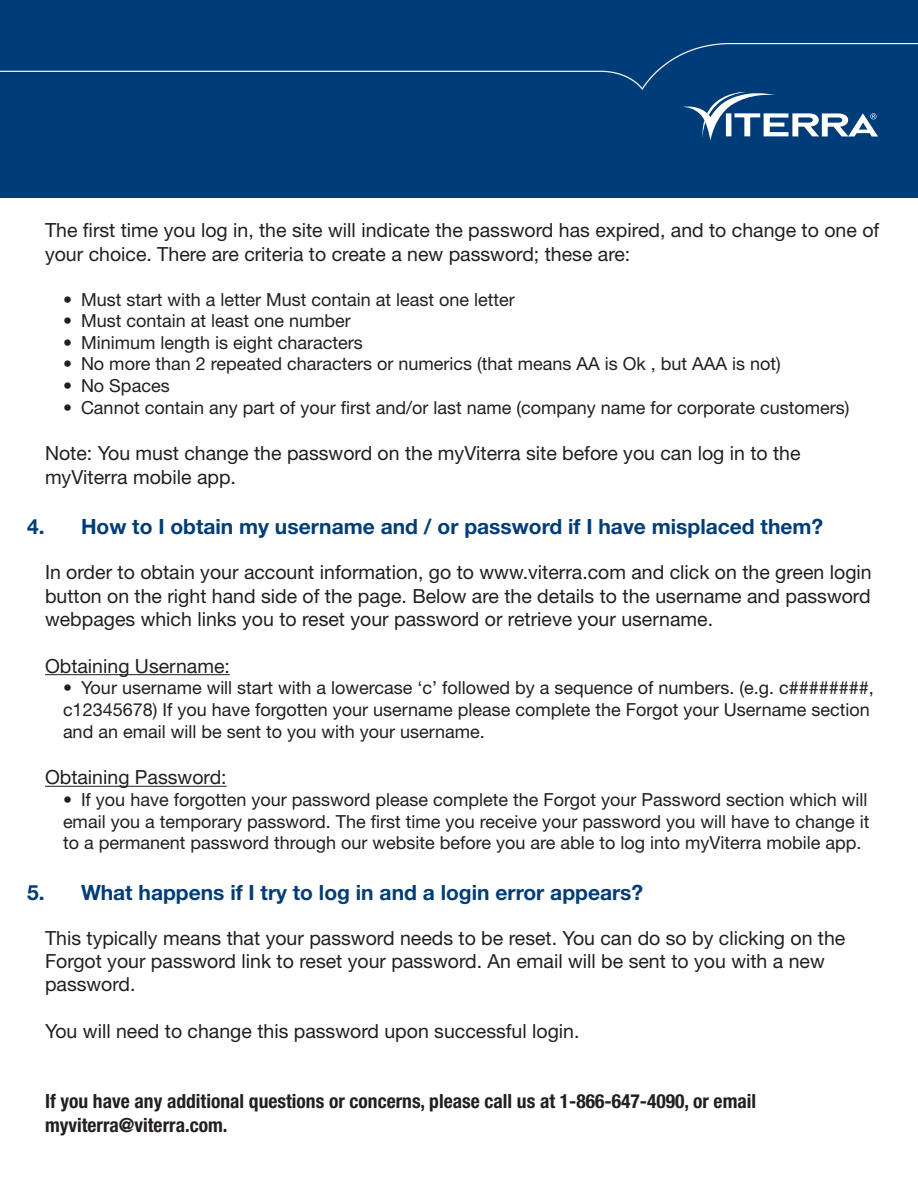
<style>
.page{position:relative;width:918px;height:1188px;background:#fff}
.page>*{position:absolute;margin:0;border:0;box-sizing:border-box;transform-origin:0 0}
.t1{font:700 21px "Helvetica Neue LT Std";color:#003d78}
.Bullets{font:19.5px/23.4px "Helvetica Neue LT Std";color:#231f20}
.Bullets-2{font:700 condensed 19.5px "Helvetica Neue LT Std";color:#231f20}
.t2{font:18px/21.6px "Helvetica Neue LT Std";color:#231f20}
</style>
<div class="page">
<div style="left:1px;top:1px;width:916px;height:196px;background:#003d78"></div>
<div style="left:0;top:0;width:918px;height:198px;border:2px solid #003d78"></div>
<img style="left:0;top:43px;width:918px;height:87px">
<svg style="left:683px;top:92px;width:195px;height:49px"></svg>
<hr style="left:45px;top:674px;width:185px;height:1px;background:#231f20">
<hr style="left:45px;top:786px;width:182px;height:1px;background:#231f20">
<p class="Bullets" style="left:45px;top:218px;width:836px">The first time you log in, the site will indicate the password has expired, and to change to one of your choice. There are criteria to create a new password; these are:</p>
<p class="t2" style="left:63px;top:288px;width:453px">• Must start with a letter Must contain at least one letter</p>
<p class="t2" style="left:63px;top:310px;width:289px">• Must contain at least one number</p>
<p class="t2" style="left:63px;top:331px;width:301px">• Minimum length is eight characters</p>
<p class="t2" style="left:63px;top:353px;width:719px">• No more than 2 repeated characters or numerics (that means AA is Ok , but AAA is not)</p>
<p class="t2" style="left:63px;top:374px;width:108px">• No Spaces</p>
<p class="t2" style="left:63px;top:396px;width:788px">• Cannot contain any part of your first and/or last name (company name for corporate customers)</p>
<p class="Bullets" style="left:45px;top:441px;width:757px">Note: You must change the password on the myViterra site before you can log in to the myViterra mobile app.</p>
<p class="t1" style="left:27px;top:514px;width:798px">4. How to I obtain my username and / or password if I have misplaced them?</p>
<p class="Bullets" style="left:45px;top:560px;width:828px;text-align:justify">In order to obtain your account information, go to www.viterra.com and click on the green login button on the right hand side of the page. Below are the details to the username and password webpages which links you to reset your password or retrieve your username.</p>
<p class="Bullets" style="left:45px;top:654px;width:186px">Obtaining Username:</p>
<p class="t2" style="left:63px;top:677px;width:812px">• Your username will start with a lowercase ‘c’ followed by a sequence of numbers. (e.g. c########, c12345678) If you have forgotten your username please complete the Forgot your Username section and an email will be sent to you with your username.</p>
<p class="Bullets" style="left:45px;top:765px;width:183px">Obtaining Password:</p>
<p class="t2" style="left:63px;top:788px;width:808px;text-align:justify">• If you have forgotten your password please complete the Forgot your Password section which will email you a temporary password. The first time you receive your password you will have to change it to a permanent password through our website before you are able to log into myViterra mobile app.</p>
<p class="t1" style="left:27px;top:879px;width:618px">5. What happens if I try to log in and a login error appears?</p>
<p class="Bullets" style="left:45px;top:926px;width:802px">This typically means that your password needs to be reset. You can do so by clicking on the<br>Forgot your password link to reset your password. An email will be sent to you with a new password.</p>
<p class="Bullets" style="left:45px;top:1019px;width:536px">You will need to change this password upon successful login.</p>
<p class="Bullets-2" style="left:45px;top:1090px;width:713px">If you have any additional questions or concerns, please call us at 1-866-647-4090, or email</p>
<p class="Bullets-2" style="left:45px;top:1113px;width:184px">myviterra@viterra.com.</p>
</div>
